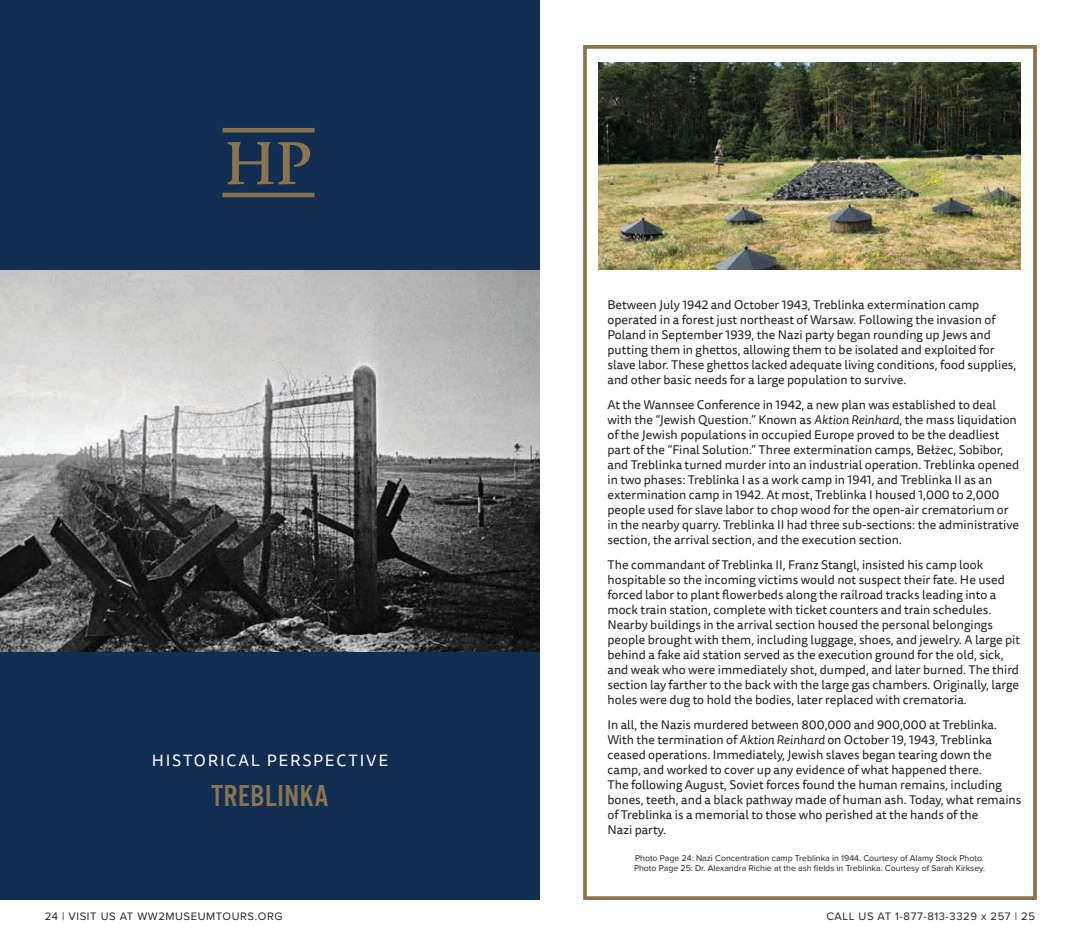
<style>
.page{position:relative;width:1080px;height:945px;background:#fff}
.page>*{position:absolute;margin:0;border:0;box-sizing:border-box;transform-origin:0 0}
.t1{font:600 63px "Calluna";color:#89744f}
.t2{font:31.25px "Alternate Gothic LT No 3";letter-spacing:.02em;color:#89744f}
.t3{font:16.25px "Tisa Sans OT";letter-spacing:.11em;color:#fff}
.t4{font:12.5px/15px "Tisa Sans OT";color:#231f20}
.t5{font:11.25px "Proxima Nova";letter-spacing:.05em;color:#231f20}
.t6{font:8.75px/10px "Proxima Nova";color:#231f20}
.s1{font-style:italic}
.s2{font-family:"Proxima Nova"}
</style>
<div class="page">
<div style="left:583px;top:45px;width:454px;height:855px;border:4px solid #89744f"></div>
<img style="left:0;top:270px;width:540px;height:382px">
<div style="left:0;top:0;width:540px;height:270px;background:#112e52"></div>
<hr style="left:223px;top:128px;width:92px;height:4px;background:#89744f">
<hr style="left:223px;top:193px;width:92px;height:4px;background:#89744f">
<div style="left:0;top:652px;width:540px;height:248px;background:#112e52"></div>
<img style="left:599px;top:62px;width:422px;height:208px">
<h1 class="t1" style="left:225px;top:125px;width:88px">HP</h1>
<h3 class="t3" style="left:152px;top:751px;width:238px">HISTORICAL PERSPECTIVE</h3>
<h2 class="t2" style="left:211px;top:780px;width:119px">TREBLINKA</h2>
<p class="t4" style="left:608px;top:298px;width:410px">Between July 1942 and October 1943, Treblinka extermination camp operated in a forest just northeast of Warsaw. Following the invasion of Poland in September 1939, the Nazi party began rounding up Jews and putting them in ghettos, allowing them to be isolated and exploited for slave labor. These ghettos lacked adequate living conditions, food supplies, and other basic needs for a large population to survive.</p>
<p class="t4" style="left:608px;top:398px;width:413px">At the Wannsee Conference in 1942, a new plan was established to deal with the “Jewish Question.” Known as <span class="s1">Aktion Reinhard</span>, the mass liquidation of the Jewish populations in occupied Europe proved to be the deadliest part of the “Final Solution.” Three extermination camps, Beł<span class="s2">ż</span>ec, Sobibor, and Treblinka turned murder into an industrial operation. Treblinka opened in two phases: Treblinka I as a work camp in 1941, and Treblinka II as an extermination camp in 1942. At most, Treblinka I housed 1,000 to 2,000 people used for slave labor to chop wood for the open-air crematorium or in the nearby quarry. Treblinka II had three sub-sections: the administrative section, the arrival section, and the execution section.</p>
<p class="t4" style="left:608px;top:558px;width:414px">The commandant of Treblinka II, Franz Stangl, insisted his camp look hospitable so the incoming victims would not suspect their fate. He used forced labor to plant flowerbeds along the railroad tracks leading into a mock train station, complete with ticket counters and train schedules.<br>Nearby buildings in the arrival section housed the personal belongings people brought with them, including luggage, shoes, and jewelry. A large pit behind a fake aid station served as the execution ground for the old, sick, and weak who were immediately shot, dumped, and later burned. The third section lay farther to the back with the large gas chambers. Originally, large holes were dug to hold the bodies, later replaced with crematoria.</p>
<p class="t4" style="left:608px;top:718px;width:415px">In all, the Nazis murdered between 800,000 and 900,000 at Treblinka.<br>With the termination of <span class="s1">Aktion Reinhard</span> on October 19, 1943, Treblinka ceased operations. Immediately, Jewish slaves began tearing down the camp, and worked to cover up any evidence of what happened there.<br>The following August, Soviet forces found the human remains, including bones, teeth, and a black pathway made of human ash. Today, what remains of Treblinka is a memorial to those who perished at the hands of the<br>Nazi party.</p>
<p class="t6" style="left:634px;top:852px;width:353px">Photo Page 24: Nazi Concentration camp Treblinka in 1944. Courtesy of Alamy Stock Photo.<br>Photo Page 25: Dr. Alexandra Richie at the ash fields in Treblinka. Courtesy of Sarah Kirksey.</p>
<p class="t5" style="left:45px;top:908px;width:239px">24 | VISIT US AT WW2MUSEUMTOURS.ORG</p>
<p class="t5" style="left:826px;top:908px;width:210px">CALL US AT 1-877-813-3329 x 257 | 25</p>
</div>
